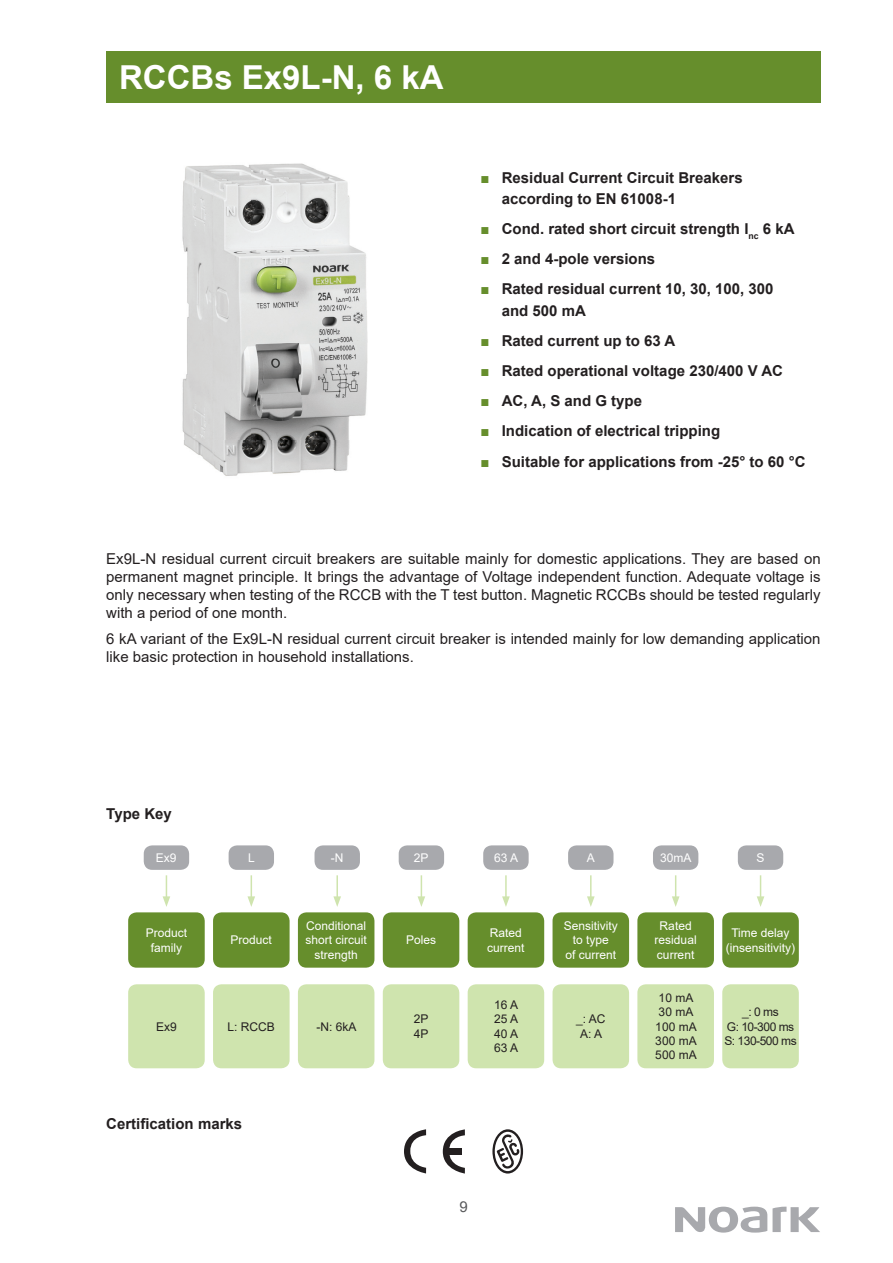
<style>
.page{position:relative;width:893px;height:1263px;background:#fff}
.page>*{position:absolute;margin:0;border:0;box-sizing:border-box;transform-origin:0 0}
.t1{font:700 33px "Arial";color:#fff}
.t2{font:15px/18px "Arial";color:#231f20;text-align:justify}
.t3{font:700 15px/21.6px "Arial";color:#231f20}
.t4{font:15px "Arial";color:#57585a}
.t5{font:12px/14.4px "Arial";color:#fff;text-align:center}
.t6{font:12px/14.4px "Arial";color:#231f20}
.t7{font:12px/14.4px "Arial";letter-spacing:-.04em;color:#231f20;text-align:center}
.s1{color:#668e2c}
</style>
<div class="page">
<svg style="left:675px;top:1206px;width:145px;height:26px"></svg>
<div style="left:106px;top:51px;width:715px;height:51px;background:#668e2c"></div>
<img style="left:182px;top:163px;width:186px;height:313px">
<svg style="left:492px;top:1129px;width:31px;height:44px"></svg>
<svg style="left:404px;top:1129px;width:22px;height:44px"></svg>
<svg style="left:443px;top:1129px;width:22px;height:44px"></svg>
<div style="left:447px;top:1148px;width:15px;height:6px;background:#231f20"></div>
<div style="left:144px;top:845px;width:45px;height:25px;background:#a8a9ad;border-radius:9px"></div>
<div style="left:128px;top:912px;width:77px;height:56px;background:#668e2c;border-radius:9px"></div>
<div style="left:128px;top:984px;width:77px;height:84px;background:#cfe4ae;border-radius:9px"></div>
<div style="left:229px;top:845px;width:45px;height:25px;background:#a8a9ad;border-radius:9px"></div>
<div style="left:213px;top:912px;width:77px;height:56px;background:#668e2c;border-radius:9px"></div>
<div style="left:213px;top:984px;width:77px;height:84px;background:#cfe4ae;border-radius:9px"></div>
<div style="left:399px;top:845px;width:45px;height:25px;background:#a8a9ad;border-radius:9px"></div>
<div style="left:383px;top:912px;width:76px;height:56px;background:#668e2c;border-radius:9px"></div>
<div style="left:383px;top:984px;width:76px;height:84px;background:#cfe4ae;border-radius:9px"></div>
<div style="left:483px;top:845px;width:46px;height:25px;background:#a8a9ad;border-radius:9px"></div>
<div style="left:468px;top:912px;width:76px;height:56px;background:#668e2c;border-radius:9px"></div>
<div style="left:468px;top:984px;width:76px;height:84px;background:#cfe4ae;border-radius:9px"></div>
<div style="left:653px;top:845px;width:45px;height:25px;background:#a8a9ad;border-radius:9px"></div>
<div style="left:637px;top:912px;width:77px;height:56px;background:#668e2c;border-radius:9px"></div>
<div style="left:637px;top:984px;width:77px;height:84px;background:#cfe4ae;border-radius:9px"></div>
<svg style="left:163px;top:875px;width:7px;height:32px"></svg>
<svg style="left:247px;top:875px;width:8px;height:32px"></svg>
<svg style="left:418px;top:875px;width:7px;height:32px"></svg>
<hr style="left:505px;top:875px;width:2px;height:24px;background:#cfe4ae">
<svg style="left:502px;top:896px;width:8px;height:11px"></svg>
<svg style="left:672px;top:875px;width:7px;height:32px"></svg>
<div style="left:568px;top:845px;width:45px;height:25px;background:#a8a9ad;border-radius:9px"></div>
<div style="left:552px;top:912px;width:77px;height:56px;background:#668e2c;border-radius:9px"></div>
<div style="left:552px;top:984px;width:77px;height:84px;background:#cfe4ae;border-radius:9px"></div>
<hr style="left:590px;top:875px;width:2px;height:24px;background:#cfe4ae">
<svg style="left:587px;top:896px;width:8px;height:11px"></svg>
<div style="left:315px;top:845px;width:45px;height:25px;background:#a8a9ad;border-radius:9px"></div>
<div style="left:298px;top:912px;width:76px;height:56px;background:#668e2c;border-radius:9px"></div>
<div style="left:298px;top:984px;width:76px;height:84px;background:#cfe4ae;border-radius:9px"></div>
<hr style="left:336px;top:875px;width:2px;height:24px;background:#cfe4ae">
<svg style="left:333px;top:896px;width:8px;height:11px"></svg>
<div style="left:738px;top:845px;width:45px;height:25px;background:#a8a9ad;border-radius:9px"></div>
<div style="left:722px;top:912px;width:77px;height:56px;background:#668e2c;border-radius:9px"></div>
<div style="left:722px;top:984px;width:77px;height:84px;background:#cfe4ae;border-radius:9px"></div>
<svg style="left:757px;top:875px;width:7px;height:32px"></svg>
<h1 class="t1" style="left:119px;top:54px;width:326px">RCCBs Ex9L-N, 6 kA</h1>
<p class="t3" style="left:502px;top:167px;width:242px;text-indent:-21px"><span class="s1">■</span> Residual Current Circuit Breakers according to EN 61008-1</p>
<p class="t3" style="left:480px;top:218px;width:316px"><span class="s1">■</span> Cond. rated short circuit strength I<sub>nc</sub> 6 kA</p>
<p class="t3" style="left:480px;top:248px;width:176px"><span class="s1">■</span> 2 and 4-pole versions</p>
<p class="t3" style="left:502px;top:279px;width:273px;text-indent:-21px"><span class="s1">■</span> Rated residual current 10, 30, 100, 300 and 500 mA</p>
<p class="t3" style="left:480px;top:330px;width:196px"><span class="s1">■</span> Rated current up to 63 A</p>
<p class="t3" style="left:480px;top:360px;width:304px"><span class="s1">■</span> Rated operational voltage 230/400 V AC</p>
<p class="t3" style="left:480px;top:390px;width:163px"><span class="s1">■</span> AC, A, S and G type</p>
<p class="t3" style="left:480px;top:421px;width:241px"><span class="s1">■</span> Indication of electrical tripping</p>
<p class="t3" style="left:480px;top:451px;width:326px"><span class="s1">■</span> Suitable for applications from -25° to 60 °C</p>
<p class="t2" style="left:106px;top:549px;width:716px">Ex9L-N residual current circuit breakers are suitable mainly for domestic applications. They are based on permanent magnet principle. It brings the advantage of Voltage independent function. Adequate voltage is only necessary when testing of the RCCB with the T test button. Magnetic RCCBs should be tested regularly with a period of one month.</p>
<p class="t2" style="left:106px;top:630px;width:716px">6 kA variant of the Ex9L-N residual current circuit breaker is intended mainly for low demanding application like basic protection in household installations.</p>
<p class="t3" style="left:106px;top:803px;width:67px">Type Key</p>
<p class="t5" style="left:156px;top:850px;width:22px">Ex9</p>
<p class="t5" style="left:248px;top:850px;width:8px">L</p>
<p class="t5" style="left:331px;top:850px;width:14px">-N</p>
<p class="t5" style="left:414px;top:850px;width:16px">2P</p>
<p class="t5" style="left:494px;top:850px;width:26px">63 A</p>
<p class="t5" style="left:587px;top:850px;width:10px">A</p>
<p class="t5" style="left:660px;top:850px;width:33px">30mA</p>
<p class="t5" style="left:756px;top:850px;width:10px">S</p>
<p class="t5" style="left:146px;top:926px;width:43px">Product family</p>
<p class="t6" style="left:156px;top:1019px;width:22px">Ex9</p>
<p class="t5" style="left:231px;top:933px;width:43px">Product</p>
<p class="t6" style="left:228px;top:1019px;width:49px">L: RCCB</p>
<p class="t5" style="left:305px;top:918px;width:63px">Conditional short circuit strength</p>
<p class="t6" style="left:316px;top:1019px;width:42px">-N: 6kA</p>
<p class="t5" style="left:406px;top:933px;width:32px">Poles</p>
<p class="t6" style="left:414px;top:1012px;width:16px">2P<br>4P</p>
<p class="t5" style="left:487px;top:926px;width:39px;text-align:left">Rated current</p>
<p class="t6" style="left:494px;top:997px;width:26px;text-align:justify">16 A 25 A 40 A 63 A</p>
<p class="t5" style="left:564px;top:918px;width:56px">Sensitivity to type<br>of current</p>
<p class="t6" style="left:576px;top:1012px;width:31px;text-align:center">_: AC<br>A: A</p>
<p class="t5" style="left:655px;top:918px;width:44px">Rated residual current</p>
<p class="t6" style="left:655px;top:990px;width:43px">10 mA<br>30 mA<br>100 mA<br>300 mA<br>500 mA</p>
<p class="t5" style="left:726px;top:926px;width:71px">Time delay (insensitivity)</p>
<p class="t7" style="left:724px;top:1005px;width:74px">_: 0 ms<br>G: 10-300 ms<br>S: 130-500 ms</p>
<p class="t3" style="left:106px;top:1113px;width:137px">Certification marks</p>
<p class="t4" style="left:459px;top:1197px;width:10px">9</p>
</div>
